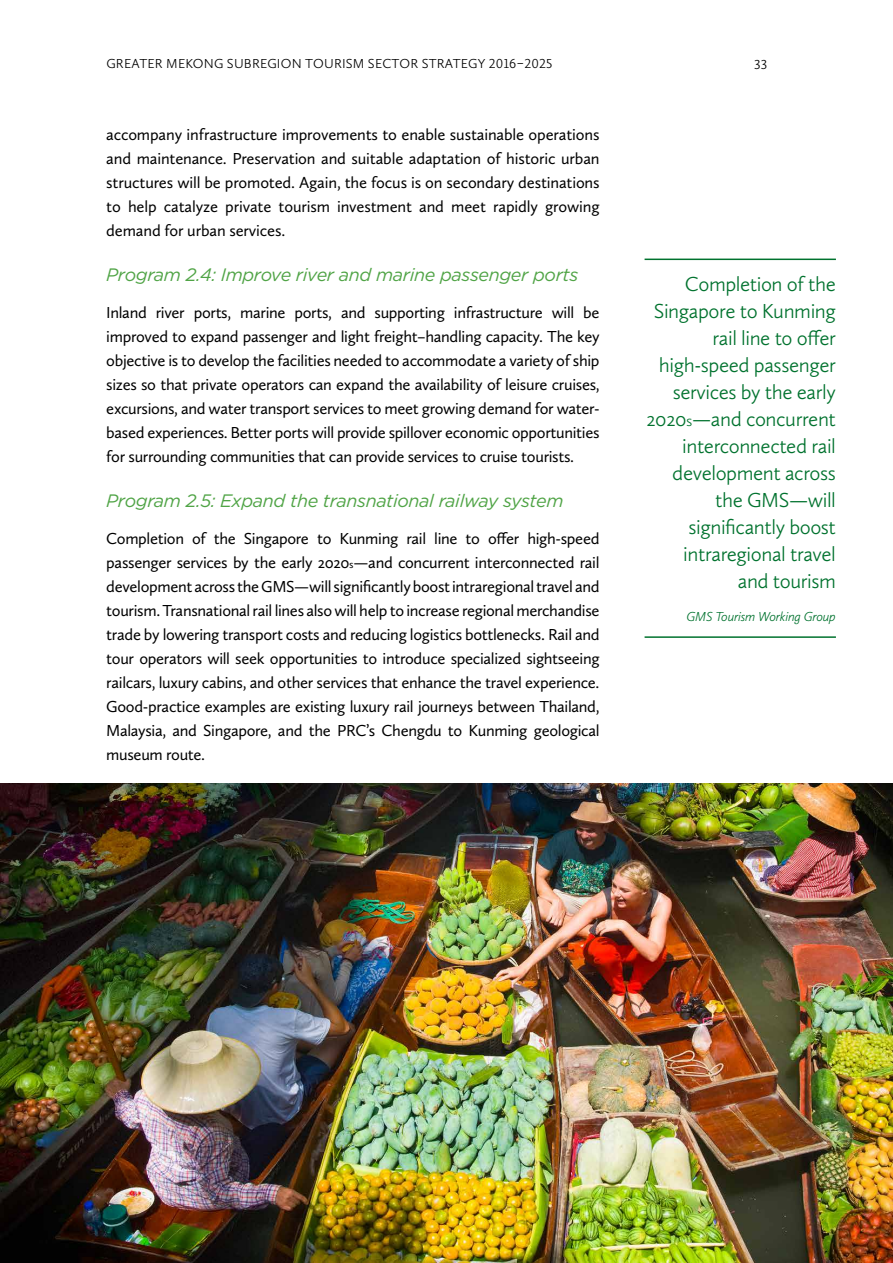
<style>
.page{position:relative;width:893px;height:1263px;background:#fff}
.page>*{position:absolute;margin:0;border:0;box-sizing:border-box;transform-origin:0 0}
.t1{font:300 21px/27px "Calluna Sans";letter-spacing:-.02em;color:#00722e;text-align:right}
.t2{font:italic 18px "Gotham";letter-spacing:-.02em;color:#50a446}
.t3{font:16.5px/24px "Calluna Sans";letter-spacing:-.02em;color:#000;text-align:justify}
.t4{font:300 13.5px "Calluna Sans";letter-spacing:.015em;color:#000}
.t5{font:italic 300 13.5px "Calluna Sans";letter-spacing:-.02em;color:#00722e}
.s1{font-size:10.5px}
.s2{font-size:15px}
</style>
<div class="page">
<hr style="left:645px;top:636px;width:191px;height:2px;background:#00722e">
<hr style="left:645px;top:259px;width:191px;height:1px;background:#00722e">
<img style="left:0;top:783px;width:893px;height:480px">
<p class="t4" style="left:106px;top:55px;width:448px">GREATER MEKONG SUBREGION TOURISM SECTOR STRATEGY 2016–2025</p>
<p class="t4" style="left:754px;top:56px;width:15px">33</p>
<p class="t3" style="left:106px;top:122px;width:495px">accompany infrastructure improvements to enable sustainable operations and maintenance. Preservation and suitable adaptation of historic urban structures will be promoted. Again, the focus is on secondary destinations to help catalyze private tourism investment and meet rapidly growing demand for urban services.</p>
<p class="t2" style="left:106px;top:263px;width:474px">Program 2.4: Improve river and marine passenger ports</p>
<p class="t3" style="left:106px;top:300px;width:495px">Inland river ports, marine ports, and supporting infrastructure will be improved to expand passenger and light freight–handling capacity. The key objective is to develop the facilities needed to accommodate a variety of ship sizes so that private operators can expand the availability of leisure cruises, excursions, and water transport services to meet growing demand for water&shy;based experiences. Better ports will provide spillover economic opportunities for surrounding communities that can provide services to cruise tourists.</p>
<p class="t2" style="left:106px;top:489px;width:459px">Program 2.5: Expand the transnational railway system</p>
<p class="t3" style="left:106px;top:526px;width:495px">Completion of the Singapore to Kunming rail line to offer high-speed passenger services by the early 2020<span class="s1">S</span>—and concurrent interconnected rail development across the GMS—will significantly boost intraregional travel and tourism. Transnational rail lines also will help to increase regional merchandise trade by lowering transport costs and reducing logistics bottlenecks. Rail and tour operators will seek opportunities to introduce specialized sightseeing railcars, luxury cabins, and other services that enhance the travel experience.<br>Good-practice examples are existing luxury rail journeys between Thailand, Malaysia, and Singapore, and the PRC’s Chengdu to Kunming geological museum route.</p>
<p class="t1" style="left:646px;top:270px;width:191px">Completion of the<br>Singapore to Kunming rail line to offer high-speed passenger services by the early<br>2020<span class="s2">S</span>—and concurrent interconnected rail development across the GMS—will significantly boost intraregional travel<br>and tourism</p>
<p class="t5" style="left:686px;top:609px;width:151px">GMS Tourism Working Group</p>
</div>
